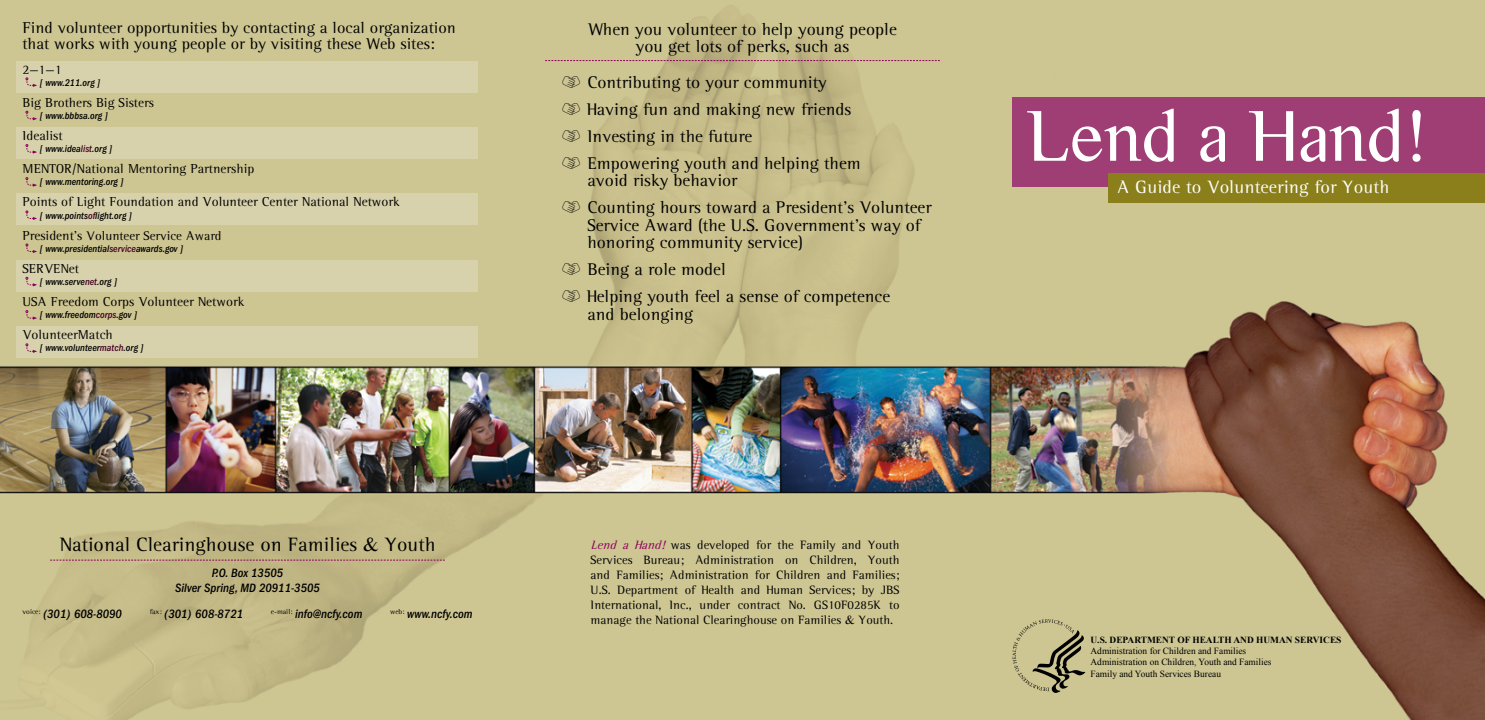
<style>
.page{position:relative;width:1485px;height:720px;background:#fff}
.page>*{position:absolute;margin:0;border:0;box-sizing:border-box;transform-origin:0 0}
.t1{font:75px "CM Tiempo";color:#fff}
.t2{font:20px "Leftist Mono Serif";color:#000}
.t3{font:18.38px "Leftist Mono Serif";letter-spacing:.005em;color:#fff}
.t4{font:17.5px/17.5px "Leftist Mono Serif";color:#000}
.t5{font:16.25px/16.2px "Leftist Mono Serif";color:#000}
.t6{font:13.38px "Leftist Mono Serif";color:#000}
.t7{font:13px "Leftist Mono Serif";color:#000}
.t8{font:12.5px/15px "Leftist Mono Serif";color:#000;text-align:justify}
.t9{font:italic 500 condensed 12.5px/15px "Franklin Gothic";color:#000;text-align:center}
.t10{font:italic 500 condensed 10px "Franklin Gothic";color:#000}
.t11{font:9.38px "Times New Roman";color:#000}
.t12{font:700 9.38px "Times New Roman";color:#000}
.s1{color:#430023}
.s2{font-size:13.38px}
.s3{font-family:"CM Tiempo"}
.s4{font-family:"All My Hands";font-size:15px}
.s5{font-style:italic;color:#8b005a}
</style>
<div class="page">
<img style="left:0;top:0;width:1485px;height:720px">
<div style="left:17px;top:326px;width:461px;height:31px;background:#d8d2ac"></div>
<div style="left:17px;top:260px;width:461px;height:31px;background:#d8d2ac"></div>
<div style="left:17px;top:194px;width:461px;height:31px;background:#d8d2ac"></div>
<div style="left:17px;top:127px;width:461px;height:32px;background:#d8d2ac"></div>
<div style="left:17px;top:61px;width:461px;height:31px;background:#d8d2ac"></div>
<div style="left:1012px;top:97px;width:473px;height:90px;background:#9e3e75"></div>
<div style="left:1109px;top:173px;width:376px;height:29px;background:#8a7f1a"></div>
<svg style="left:26px;top:78px;width:11px;height:9px"></svg>
<svg style="left:26px;top:111px;width:11px;height:9px"></svg>
<svg style="left:26px;top:144px;width:11px;height:10px"></svg>
<svg style="left:26px;top:177px;width:11px;height:10px"></svg>
<svg style="left:26px;top:211px;width:11px;height:9px"></svg>
<svg style="left:26px;top:310px;width:11px;height:10px"></svg>
<svg style="left:26px;top:344px;width:11px;height:9px"></svg>
<svg style="left:26px;top:277px;width:11px;height:9px"></svg>
<svg style="left:26px;top:244px;width:11px;height:9px"></svg>
<svg style="left:545px;top:60px;width:395px;height:1px"></svg>
<svg style="left:1012px;top:619px;width:73px;height:74px;background:#aba57a"></svg>
<svg style="left:50px;top:560px;width:395px;height:1px"></svg>
<p class="t5" style="left:22px;top:20px;width:435px">Find volunteer opportunities by contacting a local organization that works with young people or by visiting these Web sites:</p>
<p class="t6" style="left:22px;top:62px;width:41px">2—1—1</p>
<p class="t10" style="left:40px;top:77px;width:62px">[ www.211.org ]</p>
<p class="t6" style="left:22px;top:95px;width:133px">Big Brothers Big Sisters</p>
<p class="t10" style="left:40px;top:110px;width:70px">[ www.bbbsa.org ]</p>
<p class="t6" style="left:22px;top:128px;width:42px">Idealist</p>
<p class="t10" style="left:40px;top:143px;width:74px">[ www.idea<span class="s1">list</span>.org ]</p>
<p class="t6" style="left:22px;top:161px;width:233px">MENTOR/National Mentoring Partnership</p>
<p class="t10" style="left:40px;top:176px;width:85px">[ www.mentoring.org ]</p>
<p class="t6" style="left:22px;top:194px;width:379px">Points of Light Foundation and Volunteer Center National Network</p>
<p class="t10" style="left:40px;top:210px;width:94px">[ www.points<span class="s1">of</span>light.org ]</p>
<p class="t7" style="left:22px;top:228px;width:201px"><span class="s2">President’s</span> Volunteer Service Award</p>
<p class="t10" style="left:40px;top:243px;width:145px">[ www.presidential<span class="s1">service</span>awards.gov ]</p>
<p class="t6" style="left:22px;top:261px;width:58px">SERVENet</p>
<p class="t10" style="left:40px;top:276px;width:79px">[ www.serve<span class="s1">net</span>.org ]</p>
<p class="t6" style="left:22px;top:294px;width:223px">USA Freedom Corps Volunteer Network</p>
<p class="t10" style="left:40px;top:309px;width:99px">[ www.freedom<span class="s1">corps</span>.gov ]</p>
<p class="t6" style="left:22px;top:327px;width:92px">VolunteerMatch</p>
<p class="t10" style="left:40px;top:343px;width:105px">[ www.volunteer<span class="s1">match</span>.org ]</p>
<p class="t2" style="left:60px;top:533px;width:377px">National Clearinghouse on Families <span class="s3">&amp;</span> Youth</p>
<p class="t9" style="left:175px;top:566px;width:146px">P.O. Box 13505<br>Silver Spring, MD 20911-3505</p>
<p class="t9" style="left:22px;top:607px;width:101px"><sup>voice:</sup> (301) 608-8090</p>
<p class="t9" style="left:150px;top:607px;width:95px"><sup>fax:</sup> (301) 608-8721</p>
<p class="t9" style="left:271px;top:607px;width:93px"><sup>e-mail:</sup> info@ncfy.com</p>
<p class="t9" style="left:390px;top:607px;width:84px"><sup>web:</sup> www.ncfy.com</p>
<p class="t4" style="left:588px;top:21px;width:310px">When you volunteer to help young people</p>
<p class="t4" style="left:636px;top:38px;width:215px">you get lots of perks, such as</p>
<p class="t4" style="left:562px;top:74px;width:266px"><span class="s4">P</span> Contributing to your community</p>
<p class="t4" style="left:562px;top:101px;width:290px"><span class="s4">P</span> Having fun and making new friends</p>
<p class="t4" style="left:562px;top:128px;width:191px"><span class="s4">P</span> Investing in the future</p>
<p class="t4" style="left:587px;top:155px;width:275px;text-indent:-25px"><span class="s4">P</span> Empowering youth and helping them avoid risky behavior</p>
<p class="t4" style="left:587px;top:199px;width:346px;text-indent:-25px"><span class="s4">P</span> Counting hours toward a President’s Volunteer<br>Service Award (the U.S. Government’s way of honoring community service)</p>
<p class="t4" style="left:562px;top:261px;width:165px"><span class="s4">P</span> Being a role model</p>
<p class="t4" style="left:587px;top:288px;width:304px;text-indent:-25px"><span class="s4">P</span> Helping youth feel a sense of competence and belonging</p>
<p class="t8" style="left:591px;top:538px;width:310px"><span class="s5">Lend a Hand!</span> was developed for the Family and Youth Services Bureau; Administration on Children, Youth and Families; Administration for Children and Families; U.S. Department of Health and Human Services; by JBS International, Inc., under contract No. GS10F0285K to manage the National Clearinghouse on Families <span class="s3">&amp;</span> Youth.</p>
<p class="t1" style="left:1026px;top:95px;width:405px">Lend a Hand!</p>
<p class="t3" style="left:1117px;top:177px;width:274px">A Guide to Volunteering for Youth</p>
<p class="t12" style="left:1091px;top:633px;width:252px">U.S. DEPARTMENT OF HEALTH AND HUMAN SERVICES</p>
<p class="t11" style="left:1091px;top:645px;width:157px">Administration for Children and Families</p>
<p class="t11" style="left:1091px;top:656px;width:183px">Administration on Children, Youth and Families</p>
<p class="t11" style="left:1091px;top:667px;width:132px">Family and Youth Services Bureau</p>
</div>
